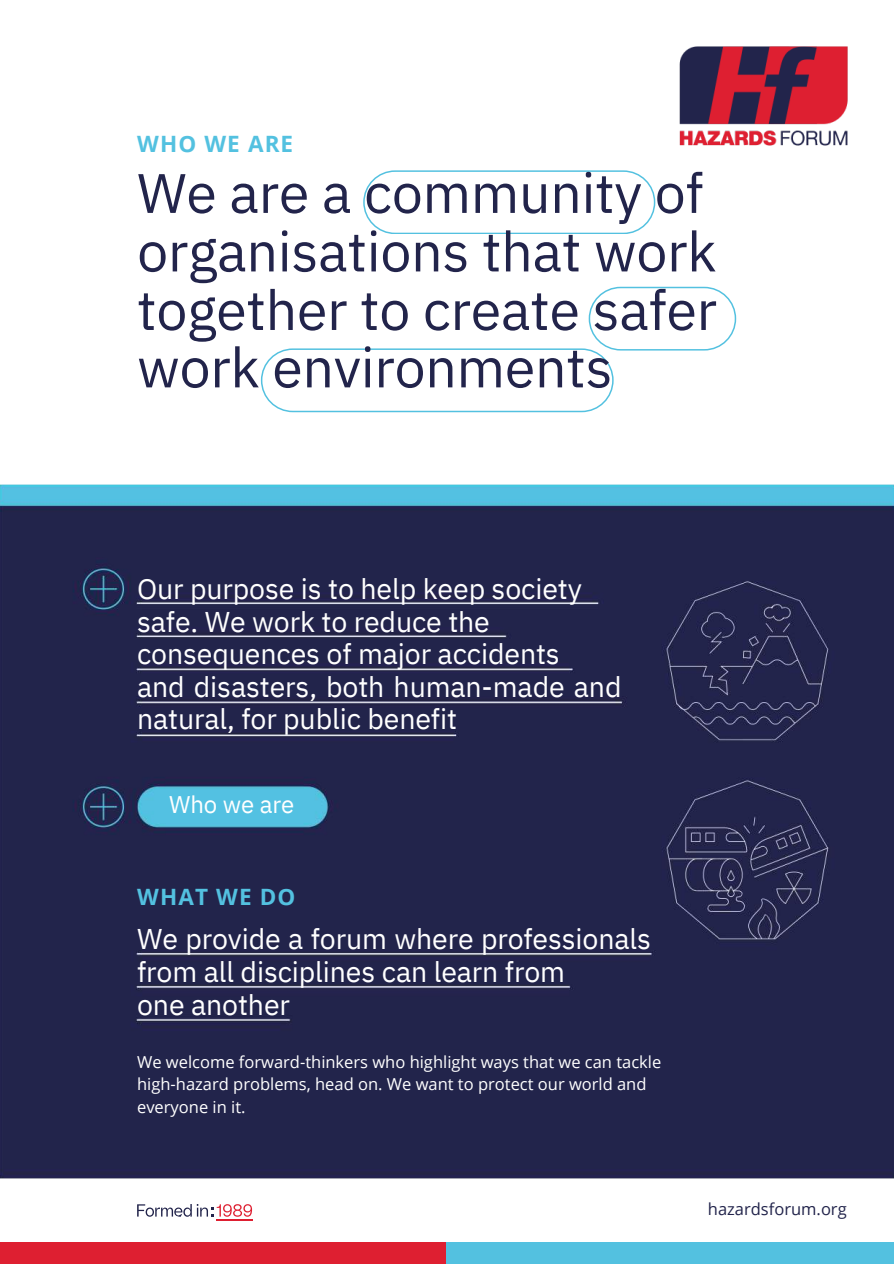
<style>
.page{position:relative;width:894px;height:1264px;background:#fff}
.page>*{position:absolute;margin:0;border:0;box-sizing:border-box;transform-origin:0 0}
.t1{font:55.5px/58.2px "IBM Plex Sans";letter-spacing:-.005em;color:#22244b}
.t2{font:28.5px/32.7px "IBM Plex Sans";letter-spacing:-.005em;color:#fff}
.t3{font:24px "IBM Plex Sans";letter-spacing:-.005em;color:#fff}
.t4{font:700 22.5px "Open Sans";letter-spacing:.05em;color:#53c1e0}
.t5{font:16.5px/22.5px "Open Sans";color:#fff}
.t6{font:16.5px "Open Sans";color:#22244b}
</style>
<div class="page">
<svg style="left:137px;top:1204px;width:115px;height:12px"></svg>
<hr style="left:217px;top:1219px;width:35px;height:1px;background:#de1f31">
<svg style="left:363px;top:170px;width:292px;height:64px"></svg>
<svg style="left:261px;top:287px;width:475px;height:125px"></svg>
<div style="left:0;top:1242px;width:446px;height:21px;background:#de1f31"></div>
<div style="left:446px;top:1242px;width:447px;height:21px;background:#53c1e0"></div>
<img style="left:0;top:484px;width:893px;height:695px">
<img style="left:679px;top:46px;width:169px;height:100px">
<p class="t4" style="left:137px;top:128px;width:158px">WHO WE ARE</p>
<h1 class="t1" style="left:137px;top:159px;width:581px">We are a community of organisations that work together to create safer work environments</h1>
<p class="t2" style="left:137px;top:570px;width:486px">Our purpose is to help keep society safe. We work to reduce the consequences of major accidents<br>and disasters, both human-made and natural, for public benefit</p>
<p class="t3" style="left:169px;top:786px;width:127px">Who we are</p>
<p class="t4" style="left:137px;top:881px;width:160px">WHAT WE DO</p>
<p class="t2" style="left:137px;top:920px;width:515px">We provide a forum where professionals from all disciplines can learn from<br>one another</p>
<p class="t5" style="left:137px;top:1050px;width:525px">We welcome forward-thinkers who highlight ways that we can tackle high-hazard problems, head on. We want to protect our world and everyone in it.</p>
<p class="t6" style="left:707px;top:1197px;width:140px">hazardsforum.org</p>
</div>
